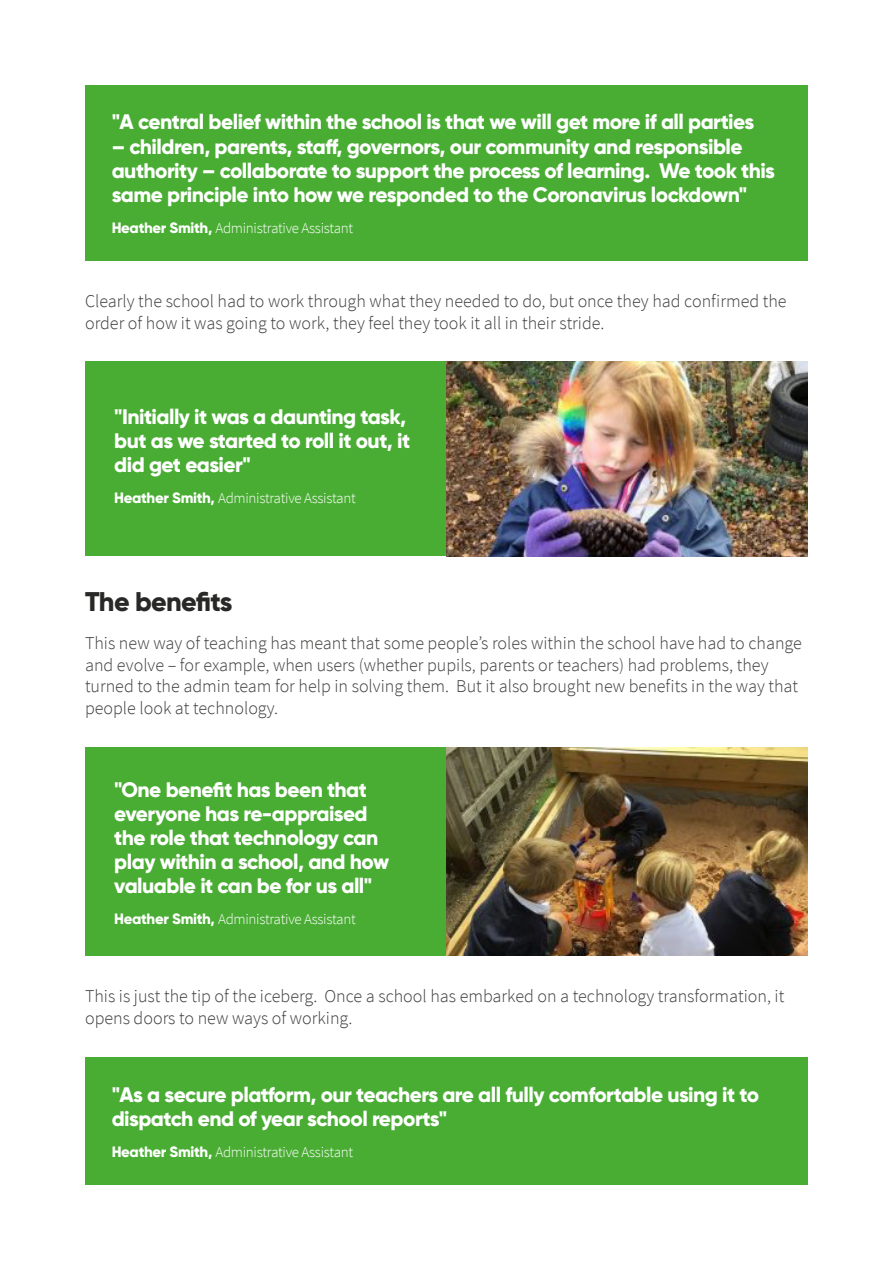
<style>
.page{position:relative;width:893px;height:1263px;background:#fff}
.page>*{position:absolute;margin:0;border:0;box-sizing:border-box;transform-origin:0 0}
.t1{font:800 27px "Gilroy";letter-spacing:-.025em;color:#282827}
.t2{font:800 21px/24px "Gilroy";letter-spacing:-.025em;color:#fff}
.t3{font:300 18px/21.6px "Source Sans Pro";color:#3c3c3b}
.t4{font:300 15px "Source Sans Pro";letter-spacing:-.02em;color:#fff}
.s1{font-family:"Gilroy";font-weight:800}
</style>
<div class="page">
<div style="left:85px;top:361px;width:723px;height:195px;background:#49ad33"></div>
<div style="left:85px;top:747px;width:723px;height:209px;background:#49ad33"></div>
<img style="left:446px;top:361px;width:362px;height:195px">
<img style="left:446px;top:747px;width:362px;height:209px">
<div style="left:85px;top:85px;width:723px;height:175px;background:#49ad33"></div>
<div style="left:85px;top:1057px;width:723px;height:127px;background:#49ad33"></div>
<p class="t2" style="left:112px;top:110px;width:644px">"A central belief within the school is that we will get more if all parties</p>
<p class="t2" style="left:112px;top:134px;width:665px">– children, parents, staff, governors, our community and responsible authority – collaborate to support the process of learning. We took this same principle into how we responded to the Coronavirus lockdown"</p>
<p class="t4" style="left:112px;top:218px;width:243px"><span class="s1">Heather Smith,</span> Administrative Assistant</p>
<p class="t3" style="left:85px;top:290px;width:703px">Clearly the school had to work through what they needed to do, but once they had confirmed the order of how it was going to work, they feel they took it all in their stride.</p>
<p class="t2" style="left:114px;top:404px;width:297px">"Initially it was a daunting task, but as we started to roll it out, it did get easier"</p>
<p class="t4" style="left:114px;top:489px;width:243px"><span class="s1">Heather Smith,</span> Administrative Assistant</p>
<p class="t1" style="left:85px;top:584px;width:149px">The benefits</p>
<p class="t3" style="left:85px;top:632px;width:718px">This new way of teaching has meant that some people’s roles within the school have had to change and evolve – for example, when users (whether pupils, parents or teachers) had problems, they turned to the admin team for help in solving them. But it also brought new benefits in the way that people look at technology.</p>
<p class="t2" style="left:114px;top:778px;width:276px">"One benefit has been that everyone has re-appraised the role that technology can play within a school, and how valuable it can be for us all"</p>
<p class="t4" style="left:114px;top:910px;width:243px"><span class="s1">Heather Smith,</span> Administrative Assistant</p>
<p class="t3" style="left:85px;top:985px;width:701px">This is just the tip of the iceberg. Once a school has embarked on a technology transformation, it opens doors to new ways of working.</p>
<p class="t2" style="left:112px;top:1083px;width:649px">"As a secure platform, our teachers are all fully comfortable using it to dispatch end of year school reports"</p>
<p class="t4" style="left:112px;top:1143px;width:243px"><span class="s1">Heather Smith,</span> Administrative Assistant</p>
</div>
